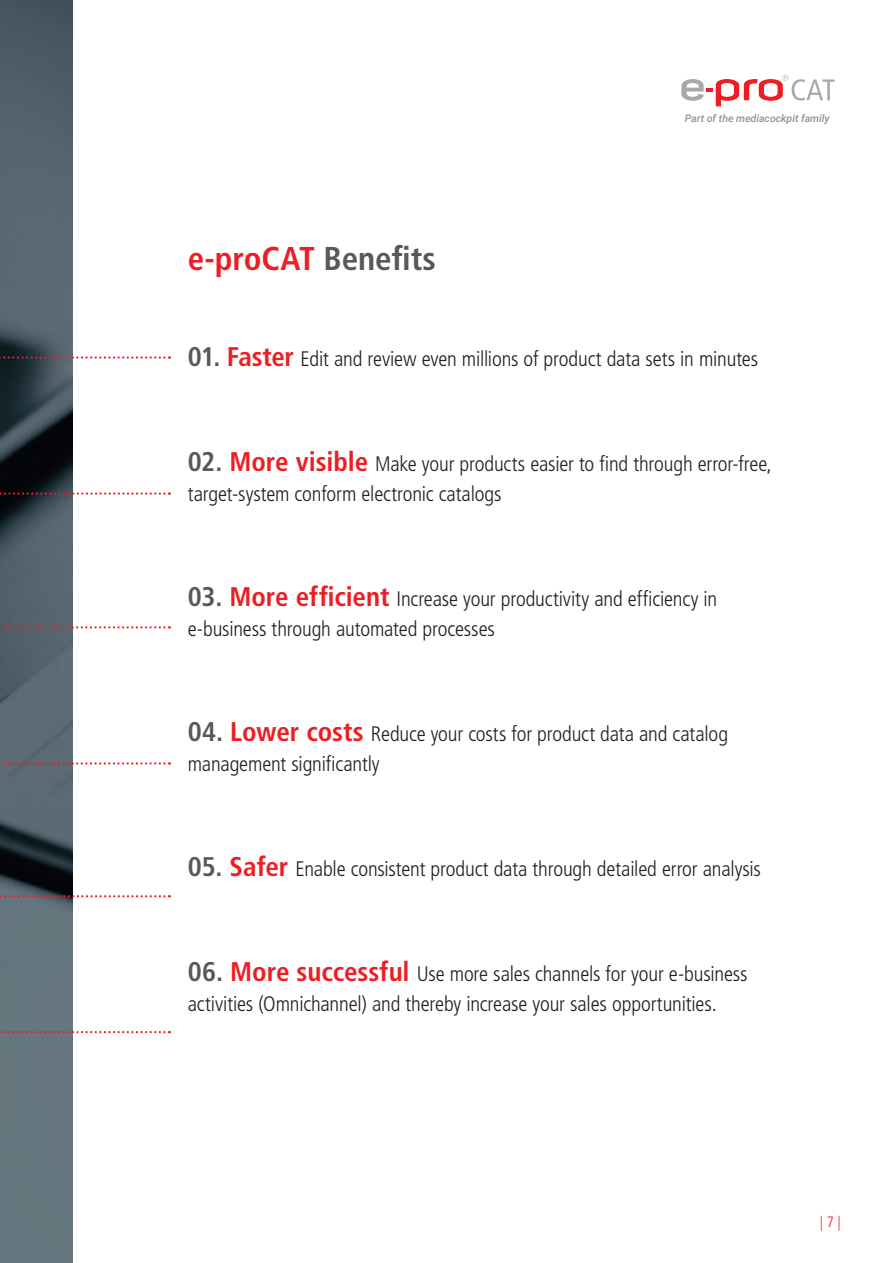
<style>
.page{position:relative;width:893px;height:1263px;background:#fff}
.page>*{position:absolute;margin:0;border:0;box-sizing:border-box;transform-origin:0 0}
.t1{font:700 condensed 33px "Frutiger LT Std";color:#ee1d23}
.t2{font:300 condensed 21px/30px "Frutiger LT Std";letter-spacing:-.01em;color:#231f20}
.t3{font:300 condensed 15px "Frutiger LT Std";color:#ee1d23}
.t4{font:italic 500 10.5px "Roboto";color:#909295}
.s1{color:#57585a}
.s2{font-weight:700;font-size:27px;color:#57585a}
.s3{font-weight:700;font-size:27px;color:#ee1d23}
</style>
<div class="page">
<svg style="left:681px;top:75px;width:154px;height:31px"></svg>
<img style="left:0;top:0;width:72px;height:1263px">
<svg style="left:0;top:356px;width:170px;height:3px"></svg>
<svg style="left:0;top:492px;width:170px;height:3px"></svg>
<svg style="left:0;top:626px;width:170px;height:2px"></svg>
<svg style="left:0;top:762px;width:170px;height:2px"></svg>
<svg style="left:0;top:895px;width:170px;height:2px"></svg>
<svg style="left:0;top:1031px;width:170px;height:2px"></svg>
<h1 class="t1" style="left:188px;top:245px;width:250px">e-proCAT <span class="s1">Benefits</span></h1>
<p class="t4" style="left:685px;top:114px;width:146px">Part of the mediacockpit family</p>
<p class="t2" style="left:188px;top:346px;width:572px"><span class="s2">01.</span> <span class="s3">Faster</span> Edit and review even millions of product data sets in minutes</p>
<p class="t2" style="left:188px;top:451px;width:586px"><span class="s2">02.</span> <span class="s3">More visible</span> Make your products easier to find through error-free, target-system conform electronic catalogs</p>
<p class="t2" style="left:188px;top:586px;width:531px"><span class="s2">03.</span> <span class="s3">More efficient</span> Increase your productivity and efficiency in e-business through automated processes</p>
<p class="t2" style="left:188px;top:721px;width:542px"><span class="s2">04.</span> <span class="s3">Lower costs</span> Reduce your costs for product data and catalog management significantly</p>
<p class="t2" style="left:188px;top:856px;width:575px"><span class="s2">05.</span> <span class="s3">Safer</span> Enable consistent product data through detailed error analysis</p>
<p class="t2" style="left:188px;top:961px;width:561px"><span class="s2">06.</span> <span class="s3">More successful</span> Use more sales channels for your e-business activities (Omnichannel) and thereby increase your sales opportunities.</p>
<p class="t3" style="left:820px;top:1216px;width:23px">| 7 |</p>
</div>
